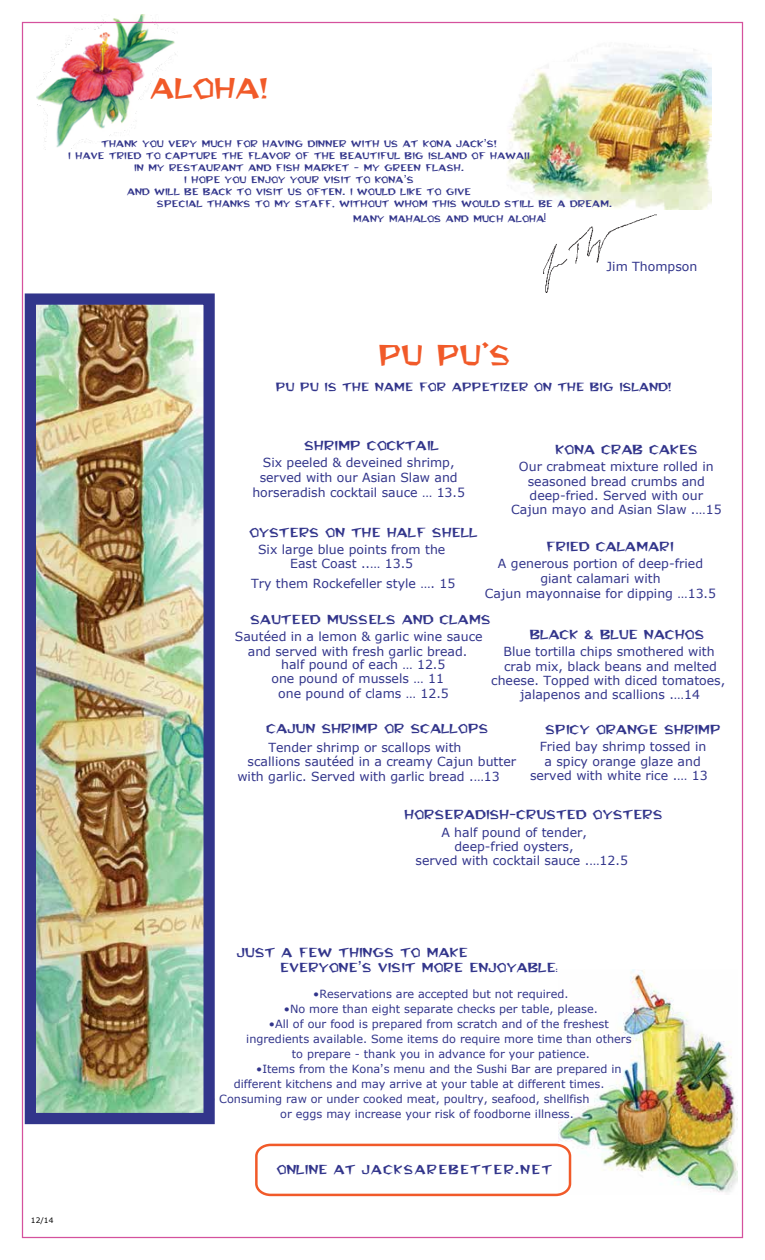
<style>
.page{position:relative;width:765px;height:1260px;background:#fff}
.page>*{position:absolute;margin:0;border:0;box-sizing:border-box;transform-origin:0 0}
.t1{font:30px "Bedrock Wide";color:#f15a29}
.t2{font:13.75px/15px "Bedrock Wide";color:#32358b}
.t3{font:13.75px "Bedrock Wide";letter-spacing:.075em;color:#32358b}
.t4{font:12.5px/14.4px "MS Reference Sans Serif";color:#32358b;text-align:center}
.t5{font:12.5px "Bedrock Wide";color:#32358b}
.t6{font:11.25px/15px "MS Reference Sans Serif";color:#32358b}
.t7{font:10px "Bedrock Wide";color:#32358b}
.t8{font:7.5px "MS Reference Sans Serif";color:#010101}
.s1{font-family:"Geneva"}
.s2{font-family:"Wakari";font-size:12.5px}
.s3{font-family:"Wakari"}
</style>
<div class="page">
<img style="left:559px;top:970px;width:178px;height:223px">
<img style="left:37px;top:14px;width:141px;height:135px">
<img style="left:507px;top:44px;width:205px;height:166px">
<img style="left:544px;top:214px;width:113px;height:79px">
<svg style="left:255px;top:1142px;width:318px;height:55px"></svg>
<img style="left:37px;top:305px;width:166px;height:807px">
<div style="left:25px;top:293px;width:190px;height:831px;border:11px solid #32358b"></div>
<h1 class="t1" style="left:151px;top:72px;width:119px">ALOHA!</h1>
<p class="t7" style="left:102px;top:138px;width:397px">THANK YOU VERY MUCH FOR HAVING DINNER WITH US AT KONA JACK<span class="s1">ʼ</span>S!</p>
<p class="t7" style="left:68px;top:150px;width:463px">I HAVE TRIED TO CAPTURE THE FLAVOR OF THE BEAUTIFUL BIG ISLAND OF HAWAII</p>
<p class="t7" style="left:134px;top:162px;width:332px">IN MY RESTAURANT AND FISH MARKET - MY GREEN FLASH.</p>
<p class="t7" style="left:184px;top:174px;width:231px">I HOPE YOU ENJOY YOUR VISIT TO KONA<span class="s1">ʼ</span>S</p>
<p class="t7" style="left:127px;top:186px;width:346px">AND WILL BE BACK TO VISIT US OFTEN. I WOULD LIKE TO GIVE</p>
<p class="t7" style="left:157px;top:198px;width:457px">SPECIAL THANKS TO MY STAFF, WITHOUT WHOM THIS WOULD STILL BE A DREAM.</p>
<p class="t7" style="left:353px;top:213px;width:195px">MANY MAHALOS AND MUCH ALOHA<span class="s2">!</span></p>
<p class="t4" style="left:607px;top:259px;width:92px">Jim Thompson</p>
<h1 class="t1" style="left:378px;top:339px;width:135px">PU PU’S</h1>
<p class="t5" style="left:276px;top:381px;width:397px">PU PU IS THE NAME FOR APPETIZER ON THE BIG ISLAND!</p>
<p class="t2" style="left:305px;top:438px;width:136px">SHRIMP COCKTAIL</p>
<p class="t4" style="left:252px;top:455px;width:214px;line-height:15px">Six peeled &amp; deveined shrimp, served with our Asian Slaw and horseradish cocktail sauce … 13.5</p>
<p class="t2" style="left:249px;top:524px;width:230px">OYSTERS ON THE HALF SHELL</p>
<p class="t4" style="left:258px;top:542px;width:189px">Six large blue points from the<br>East Coast ..… 13.5</p>
<p class="t4" style="left:251px;top:576px;width:206px">Try them Rockefeller style …. 15</p>
<p class="t2" style="left:250px;top:612px;width:242px">SAUTEED MUSSELS AND CLAMS</p>
<p class="t4" style="left:235px;top:629px;width:249px">Sautéed in a lemon &amp; garlic wine sauce and served with fresh garlic bread.</p>
<p class="t4" style="left:271px;top:657px;width:179px">half pound of each … 12.5 one pound of mussels … 11 one pound of clams … 12.5</p>
<p class="t2" style="left:556px;top:442px;width:144px">KONA CRAB CAKES</p>
<p class="t4" style="left:511px;top:459px;width:212px">Our crabmeat mixture rolled in seasoned bread crumbs and deep-fried. Served with our<br>Cajun mayo and Asian Slaw .…15</p>
<p class="t2" style="left:546px;top:539px;width:129px">FRIED CALAMARI</p>
<p class="t4" style="left:485px;top:556px;width:233px;line-height:15px">A generous portion of deep-fried giant calamari with<br>Cajun mayonnaise for dipping …13.5</p>
<p class="t2" style="left:530px;top:627px;width:176px">BLACK &amp; BLUE NACHOS</p>
<p class="t4" style="left:491px;top:644px;width:236px">Blue tortilla chips smothered with crab mix, black beans and melted cheese. Topped with diced tomatoes, jalapenos and scallions .…14</p>
<p class="t2" style="left:267px;top:721px;width:223px">CAJUN SHRIMP OR SCALLOPS</p>
<p class="t4" style="left:268px;top:740px;width:195px">Tender shrimp or scallops with</p>
<p class="t4" style="left:248px;top:754px;width:270px">scallions sautéed in a creamy Cajun butter</p>
<p class="t4" style="left:237px;top:769px;width:264px">with garlic. Served with garlic bread .…13</p>
<p class="t2" style="left:545px;top:722px;width:177px">SPICY ORANGE SHRIMP</p>
<p class="t4" style="left:540px;top:739px;width:168px">Fried bay shrimp tossed in</p>
<p class="t4" style="left:545px;top:754px;width:158px">a spicy orange glaze and</p>
<p class="t4" style="left:530px;top:768px;width:179px">served with white rice .… 13</p>
<p class="t2" style="left:405px;top:807px;width:260px">HORSERADISH-CRUSTED OYSTERS</p>
<p class="t4" style="left:441px;top:824px;width:147px">A half pound of tender,</p>
<p class="t4" style="left:455px;top:839px;width:121px">deep-fried oysters,</p>
<p class="t4" style="left:416px;top:853px;width:214px">served with cocktail sauce .…12.5</p>
<p class="t8" style="left:31px;top:1215px;width:24px">12/14</p>
<p class="t2" style="left:280px;top:945px;width:279px;text-indent:-43px">JUST A FEW THINGS TO MAKE<br>EVERYONE<span class="s1">ʼ</span>S VISIT MORE ENJOYABLE<span class="s3">:</span></p>
<p class="t6" style="left:313px;top:986px;width:257px">•Reservations are accepted but not required.</p>
<p class="t6" style="left:284px;top:1001px;width:315px">•No more than eight separate checks per table, please.</p>
<p class="t6" style="left:246px;top:1016px;width:387px;text-align:center">•All of our food is prepared from scratch and of the freshest ingredients available. Some items do require more time than others to prepare - thank you in advance for your patience.</p>
<p class="t6" style="left:234px;top:1061px;width:389px;text-indent:23px">•Items from the Kona<span class="s1">ʼ</span>s menu and the Sushi Bar are prepared in different kitchens and may arrive at your table at different times.</p>
<p class="t6" style="left:280px;top:1091px;width:311px;text-indent:-71px">• Consuming raw or under cooked meat, poultry, seafood, shellfish or eggs may increase your risk of foodborne illness.</p>
<p class="t3" style="left:277px;top:1162px;width:277px">ONLINE AT JACKSAREBETTER.NET</p>
</div>
